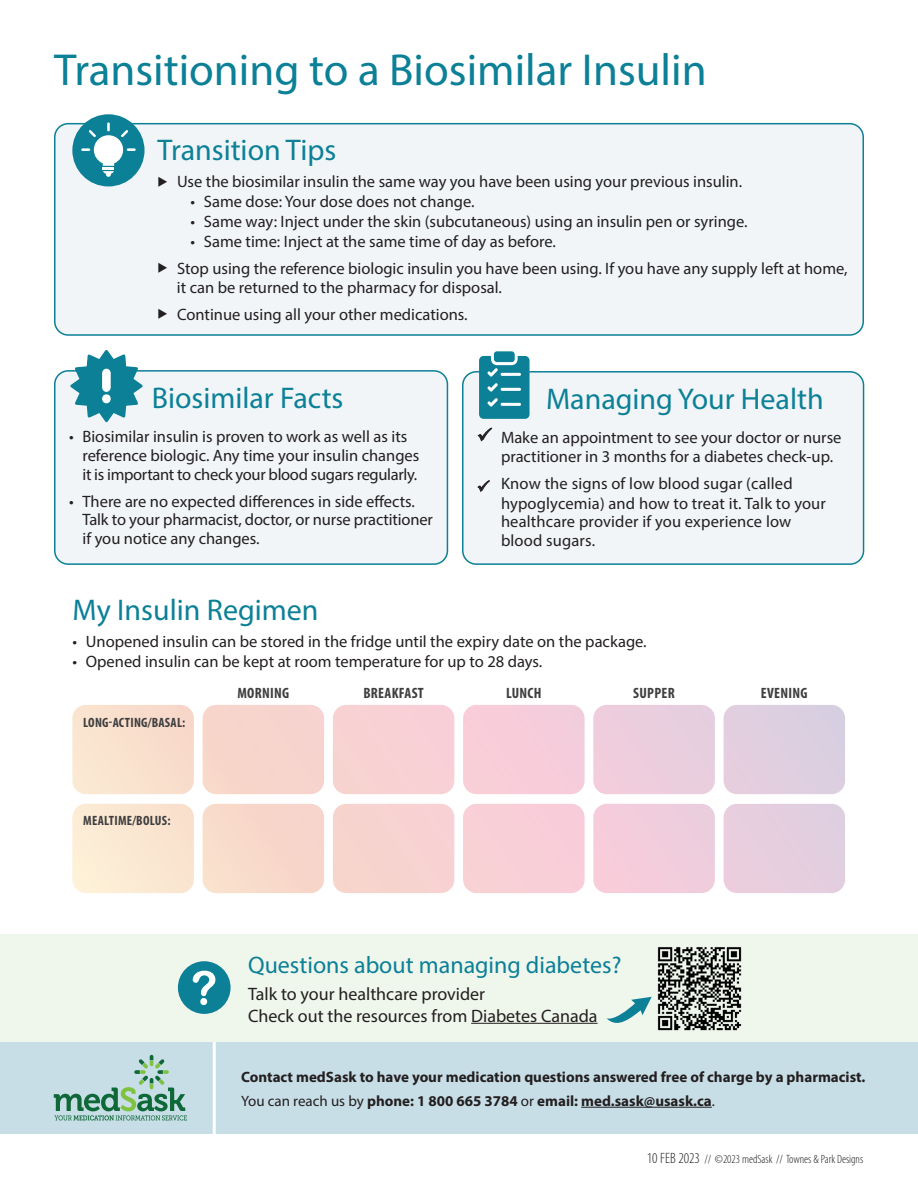
<style>
.page{position:relative;width:918px;height:1188px;background:#fff}
.page>*{position:absolute;margin:0;border:0;box-sizing:border-box;transform-origin:0 0}
.t1{font:45px "Myriad Pro";color:#0b8097}
.t2{font:30px "Myriad Pro";color:#0b8097}
.t3{font:24px "Myriad Pro";color:#0b8097}
.t4{font:18px "Myriad Pro";color:#231f20}
.t5{font:16.5px/18.8px "Myriad Pro";color:#231f20}
.t6{font:700 15px "Myriad Pro";color:#231f20}
.t7{font:700 condensed 15px "Myriad Pro";letter-spacing:.02em;color:#3e3e3f}
.t8{font:700 condensed 13.5px "Myriad Pro";letter-spacing:.02em;color:#3e3e3f}
.t9{font:300 condensed 12px "Myriad Pro";color:#231f20}
.s1{font-weight:400}
.s2{font-size:15px}
</style>
<div class="page">
<div style="left:0;top:1042px;width:918px;height:92px;background:#c8dee7"></div>
<hr style="left:213px;top:1029px;width:3px;height:114px;background:#fff">
<div style="left:0;top:934px;width:918px;height:108px;background:#eff6ec"></div>
<svg style="left:54px;top:1055px;width:133px;height:66px"></svg>
<hr style="left:581px;top:1107px;width:131px;height:1px;background:#231f20">
<div style="left:55px;top:124px;width:808px;height:211px;background:#f1f5f7;border-radius:14px"></div>
<div style="left:54px;top:123px;width:810px;height:213px;border:2px solid #0b8097;border-radius:14px"></div>
<div style="left:463px;top:372px;width:401px;height:192px;background:#f1f5f7;border-radius:14px"></div>
<div style="left:462px;top:371px;width:402px;height:194px;border:2px solid #0b8097;border-radius:14px"></div>
<div style="left:55px;top:371px;width:392px;height:193px;background:#f1f5f7;border-radius:14px"></div>
<div style="left:54px;top:370px;width:394px;height:195px;border:2px solid #0b8097;border-radius:14px"></div>
<svg style="left:70px;top:350px;width:73px;height:72px"></svg>
<hr style="left:471px;top:1023px;width:127px;height:1px;background:#231f20">
<div style="left:178px;top:961px;width:53px;height:53px;background:#0b8097;border-radius:50%"></div>
<svg style="left:193px;top:970px;width:22px;height:35px"></svg>
<div style="left:656px;top:935px;width:87px;height:108px;background:#eff6ec"></div>
<img style="left:657px;top:947px;width:85px;height:84px">
<svg style="left:606px;top:997px;width:46px;height:26px"></svg>
<div style="left:72px;top:114px;width:73px;height:72px;background:#0b8097;border-radius:50%"></div>
<svg style="left:81px;top:122px;width:55px;height:55px"></svg>
<div style="left:494px;top:351px;width:21px;height:11px;background:#0b8097;border-radius:3px"></div>
<svg style="left:479px;top:356px;width:51px;height:63px"></svg>
<svg style="left:72px;top:705px;width:773px;height:188px"></svg>
<p class="t1" style="left:54px;top:42px;width:654px">Transitioning to a Biosimilar Insulin</p>
<p class="t2" style="left:158px;top:132px;width:180px">Transition Tips</p>
<p class="t5" style="left:158px;top:172px;width:586px">◆ Use the biosimilar insulin the same way you have been using your previous insulin.</p>
<p class="t5" style="left:190px;top:192px;width:286px">• Same dose: Your dose does not change.</p>
<p class="t5" style="left:190px;top:212px;width:559px">• Same way: Inject under the skin (subcutaneous) using an insulin pen or syringe.</p>
<p class="t5" style="left:190px;top:232px;width:367px">• Same time: Inject at the same time of day as before.</p>
<p class="t5" style="left:177px;top:259px;width:672px;text-indent:-19px">◆ Stop using the reference biologic insulin you have been using. If you have any supply left at home, it can be returned to the pharmacy for disposal.</p>
<p class="t5" style="left:158px;top:304px;width:312px">◆ Continue using all your other medications.</p>
<p class="t2" style="left:152px;top:379px;width:193px">Biosimilar Facts</p>
<p class="t5" style="left:82px;top:427px;width:338px;text-indent:-13px">• Biosimilar insulin is proven to work as well as its reference biologic. Any time your insulin changes it is important to check your blood sugars regularly.</p>
<p class="t5" style="left:82px;top:491px;width:352px;text-indent:-13px">• There are no expected differences in side effects.<br>Talk to your pharmacist, doctor, or nurse practitioner if you notice any changes.</p>
<p class="t2" style="left:546px;top:380px;width:279px">Managing Your Health</p>
<p class="t5" style="left:501px;top:428px;width:342px;text-indent:-24px">✓ Make an appointment to see your doctor or nurse practitioner in 3 months for a diabetes check-up.</p>
<p class="t5" style="left:501px;top:473px;width:326px;text-indent:-24px">✓ Know the signs of low blood sugar (called hypoglycemia) and how to treat it. Talk to your healthcare provider if you experience low blood sugars.</p>
<p class="t2" style="left:72px;top:592px;width:248px">My Insulin Regimen</p>
<p class="t5" style="left:72px;top:632px;width:576px">• Unopened insulin can be stored in the fridge until the expiry date on the package.</p>
<p class="t5" style="left:72px;top:652px;width:471px">• Opened insulin can be kept at room temperature for up to 28 days.</p>
<p class="t8" style="left:83px;top:714px;width:104px">LONG-ACTING/BASAL:</p>
<p class="t8" style="left:83px;top:812px;width:89px">MEALTIME/BOLUS:</p>
<p class="t7" style="left:237px;top:684px;width:53px">MORNING</p>
<p class="t7" style="left:363px;top:684px;width:62px">BREAKFAST</p>
<p class="t7" style="left:506px;top:684px;width:37px">LUNCH</p>
<p class="t7" style="left:633px;top:684px;width:43px">SUPPER</p>
<p class="t7" style="left:761px;top:684px;width:48px">EVENING</p>
<p class="t3" style="left:248px;top:950px;width:375px">Questions about managing diabetes?</p>
<p class="t4" style="left:248px;top:983px;width:239px">Talk to your healthcare provider</p>
<p class="t4" style="left:248px;top:1004px;width:351px">Check out the resources from Diabetes Canada</p>
<p class="t6" style="left:241px;top:1067px;width:626px">Contact medSask to have your medication questions answered free of charge by a pharmacist.</p>
<p class="t6" style="left:241px;top:1091px;width:475px"><span class="s1">You can reach us by</span> phone: 1 800 665 3784 <span class="s1">or</span> email: med.sask@usask.ca<span class="s1">.</span></p>
<p class="t9" style="left:647px;top:1153px;width:218px"><span class="s2">10 FEB 2023</span> // ©2023 medSask // Townes &amp; Park Designs</p>
</div>
